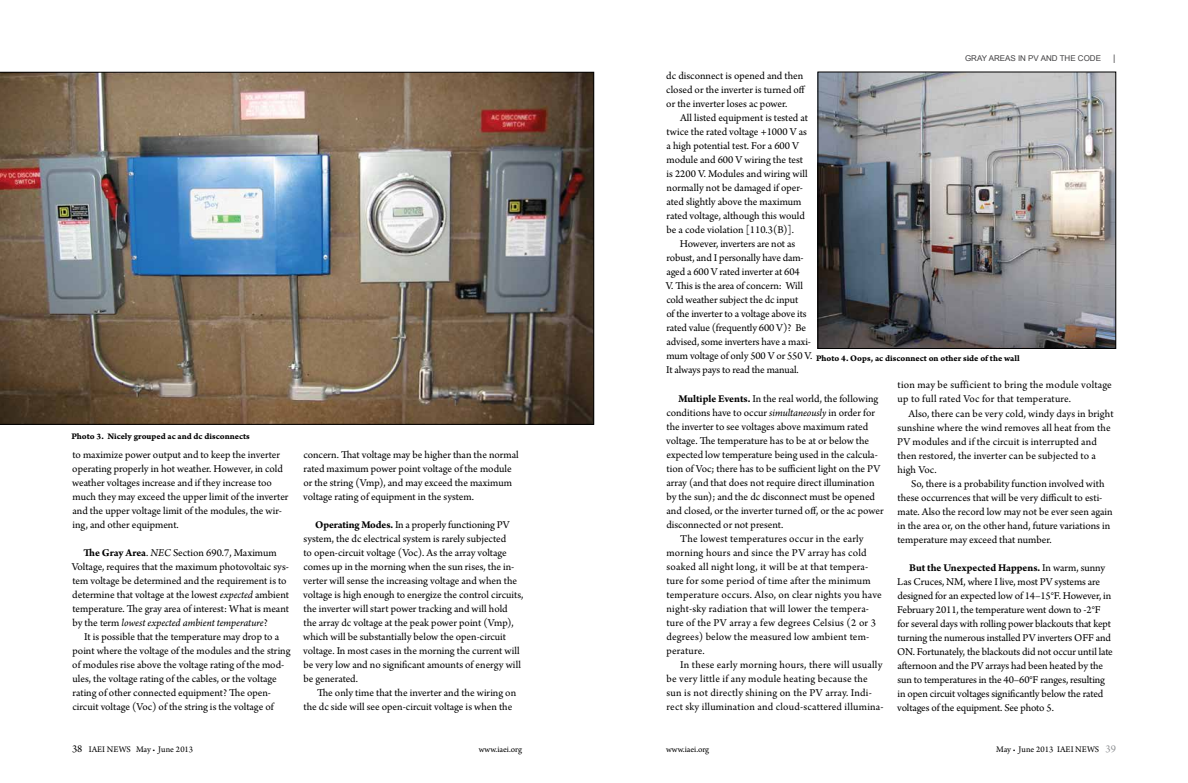
<style>
.page{position:relative;width:1188px;height:783px;background:#fff}
.page>*{position:absolute;margin:0;border:0;box-sizing:border-box;transform-origin:0 0}
.t1{font:11px/14px "Arno Pro";color:#000}
.t2{font:11px/14px "Arno Pro";letter-spacing:.02em;color:#000}
.t3{font:9px "Arno Pro Bold Caption";color:#000}
.t4{font:9px "Arno Pro";color:#000}
.t5{font:9px "Arial";color:#414042}
.t6{font:8px "Arial";color:#414042}
.s1{font-weight:700}
.s2{font-style:italic}
.s3{font-size:11px}
.s4{font-size:14px}
.s5{font-size:11px;color:#939598}
</style>
<div class="page">
<img style="left:0;top:72px;width:594px;height:353px">
<img style="left:820px;top:74px;width:294px;height:273px">
<div style="left:818px;top:72px;width:298px;height:277px;border:1px solid #000"></div>
<p class="t3" style="left:71px;top:431px;width:180px">Photo 3. Nicely grouped ac and dc disconnects</p>
<p class="t1" style="left:72px;top:448px;width:218px">to maximize power output and to keep the inverter operating properly in hot weather. However, in cold weather voltages increase and if they increase too much they may exceed the upper limit of the inverter and the upper voltage limit of the modules, the wir&shy;ing, and other equipment.</p>
<p class="t1" style="left:72px;top:546px;width:219px;text-indent:12px"><span class="s1">The Gray Area</span>. <span class="s2">NEC</span> Section 690.7, Maximum Voltage, requires that the maximum photovoltaic sys&shy;tem voltage be determined and the requirement is to determine that voltage at the lowest <span class="s2">expected</span> ambient temperature. The gray area of interest: What is meant by the term <span class="s2">lowest expected ambient temperature</span>?</p>
<p class="t1" style="left:72px;top:630px;width:220px;text-indent:12px">It is possible that the temperature may drop to a point where the voltage of the modules and the string of modules rise above the voltage rating of the mod&shy;ules, the voltage rating of the cables, or the voltage rating of other connected equipment? The open&shy;circuit voltage (Voc) of the string is the voltage of</p>
<p class="t1" style="left:303px;top:448px;width:217px">concern. That voltage may be higher than the normal rated maximum power point voltage of the module or the string (Vmp), and may exceed the maximum voltage rating of equipment in the system.</p>
<p class="t1" style="left:303px;top:518px;width:222px;text-indent:12px"><span class="s1">Operating Modes.</span> In a properly functioning PV system, the dc electrical system is rarely subjected<br>to open-circuit voltage (Voc). As the array voltage comes up in the morning when the sun rises, the in&shy;verter will sense the increasing voltage and when the voltage is high enough to energize the control circuits, the inverter will start power tracking and will hold the array dc voltage at the peak power point (Vmp), which will be substantially below the open-circuit voltage. In most cases in the morning the current will be very low and no significant amounts of energy will be generated.</p>
<p class="t1" style="left:303px;top:686px;width:214px;text-indent:14px">The only time that the inverter and the wiring on the dc side will see open-circuit voltage is when the</p>
<p class="t6" style="left:965px;top:53px;width:138px">GRAY AREAS IN PV AND THE CODE</p>
<p class="t5" style="left:1113px;top:52px;width:4px">|</p>
<p class="t1" style="left:666px;top:69px;width:141px">dc disconnect is opened and then closed or the inverter is turned off or the inverter loses ac power.</p>
<p class="t1" style="left:666px;top:111px;width:143px;text-indent:14px">All listed equipment is tested at twice the rated voltage +1000 V as a high potential test. For a 600 V module and 600 V wiring the test is 2200 V. Modules and wiring will normally not be damaged if oper&shy;ated slightly above the maximum rated voltage, although this would be a code violation [110.3(B)].</p>
<p class="t1" style="left:666px;top:238px;width:148px;text-indent:14px">However, inverters are not as robust, and I personally have dam&shy;aged a 600 V rated inverter at 604<br>V. This is the area of concern: Will cold weather subject the dc input<br>of the inverter to a voltage above its rated value (frequently 600 V)? Be advised, some inverters have a maxi&shy;mum voltage of only 500 V or 550 V.<br>It always pays to read the manual.</p>
<p class="t1" style="left:678px;top:393px;width:201px"><span class="s1">Multiple Events.</span> In the real world, the following</p>
<p class="t1" style="left:666px;top:407px;width:210px">conditions have to occur <span class="s2">simultaneously</span> in order for</p>
<p class="t1" style="left:666px;top:421px;width:203px">the inverter to see voltages above maximum rated</p>
<p class="t1" style="left:666px;top:435px;width:205px">voltage. The temperature has to be at or below the</p>
<p class="t1" style="left:666px;top:449px;width:213px">expected low temperature being used in the calcula-</p>
<p class="t1" style="left:667px;top:463px;width:215px">tion of Voc; there has to be sufficient light on the PV</p>
<p class="t1" style="left:667px;top:477px;width:210px">array (and that does not require direct illumination</p>
<p class="t1" style="left:666px;top:491px;width:210px">by the sun); and the dc disconnect must be opened</p>
<p class="t1" style="left:667px;top:505px;width:219px">and closed, or the inverter turned off, or the ac power</p>
<p class="t1" style="left:666px;top:519px;width:118px">disconnected or not present.</p>
<p class="t1" style="left:680px;top:533px;width:185px">The lowest temperatures occur in the early</p>
<p class="t2" style="left:666px;top:547px;width:202px">morning hours and since the PV array has cold</p>
<p class="t2" style="left:667px;top:561px;width:203px">soaked all night long, it will be at that tempera-</p>
<p class="t2" style="left:666px;top:575px;width:206px">ture for some period of time after the minimum</p>
<p class="t2" style="left:666px;top:589px;width:217px">temperature occurs. Also, on clear nights you have</p>
<p class="t2" style="left:667px;top:603px;width:204px">night-sky radiation that will lower the tempera-</p>
<p class="t2" style="left:666px;top:617px;width:211px">ture of the PV array a few degrees Celsius (2 or 3</p>
<p class="t1" style="left:666px;top:631px;width:205px">degrees) below the measured low ambient tem-</p>
<p class="t1" style="left:667px;top:645px;width:40px">perature.</p>
<p class="t2" style="left:680px;top:659px;width:204px">In these early morning hours, there will usually</p>
<p class="t2" style="left:666px;top:673px;width:203px">be very little if any module heating because the</p>
<p class="t2" style="left:667px;top:687px;width:207px">sun is not directly shining on the PV array. Indi-</p>
<p class="t2" style="left:667px;top:701px;width:219px">rect sky illumination and cloud-scattered illumina-</p>
<p class="t3" style="left:816px;top:353px;width:205px">Photo 4. Oops, ac disconnect on other side of the wall</p>
<p class="t2" style="left:897px;top:379px;width:216px">tion may be sufficient to bring the module voltage up to full rated Voc for that temperature.</p>
<p class="t1" style="left:897px;top:407px;width:218px;text-indent:11px">Also, there can be very cold, windy days in bright sunshine where the wind removes all heat from the PV modules and if the circuit is interrupted and then restored, the inverter can be subjected to a high Voc.</p>
<p class="t1" style="left:898px;top:477px;width:217px;text-indent:14px">So, there is a probability function involved with these occurrences that will be very difficult to esti&shy;mate. Also the record low may not be ever seen again in the area or, on the other hand, future variations in temperature may exceed that number.</p>
<p class="t1" style="left:897px;top:561px;width:217px;text-indent:12px"><span class="s1">But the Unexpected Happens.</span> In warm, sunny Las Cruces, NM, where I live, most PV systems are designed for an expected low of 14–15°F. However, in February 2011, the temperature went down to -2°F for several days with rolling power blackouts that kept turning the numerous installed PV inverters OFF and ON. Fortunately, the blackouts did not occur until late afternoon and the PV arrays had been heated by the sun to temperatures in the 40–60°F ranges, resulting in open circuit voltages significantly below the rated voltages of the equipment. See photo 5.</p>
<p class="t4" style="left:72px;top:744px;width:123px"><span class="s3">38</span> IAEI NEWS May <span class="s4">.</span> June 2013</p>
<p class="t4" style="left:479px;top:744px;width:45px">www.iaei.org</p>
<p class="t4" style="left:666px;top:745px;width:45px">www.iaei.org</p>
<p class="t4" style="left:996px;top:745px;width:121px">May <span class="s4">.</span> June 2013 IAEI NEWS <span class="s5">39</span></p>
</div>
